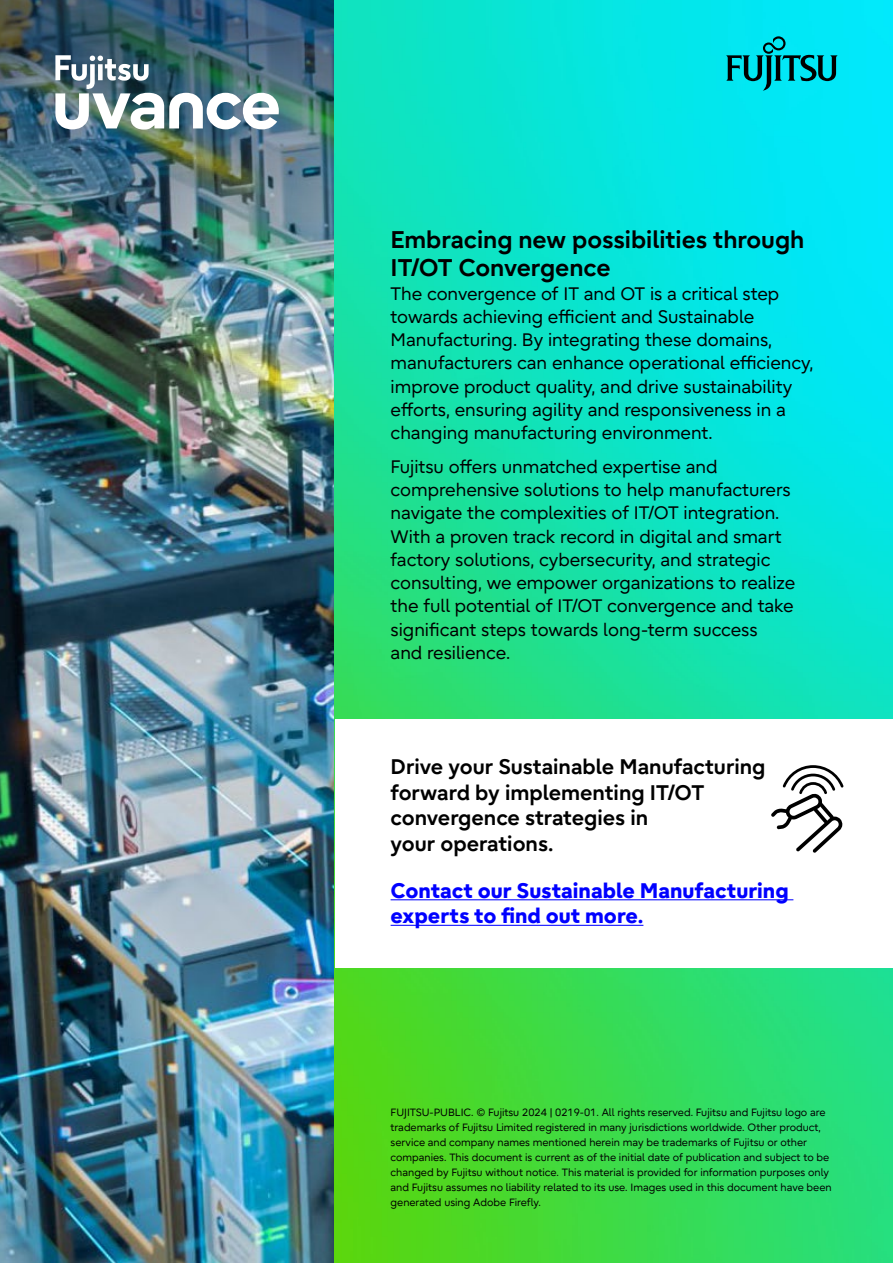
<style>
.page{position:relative;width:893px;height:1263px;background:#fff}
.page>*{position:absolute;margin:0;border:0;box-sizing:border-box;transform-origin:0 0}
.Headline_3{font:700 24px/28.5px "Fujitsu Infinity Pro";color:#000}
.Introduction_3{font:700 21px/25.5px "Fujitsu Infinity Pro";color:#000}
.Introduction_3-2{font:800 21px/25.5px "Fujitsu Infinity Pro";color:#00f}
.Body_text_2{font:18px/23.2px "Fujitsu Infinity Pro";color:#000}
.Copyright_Statement{font:10.5px/15px "Fujitsu Infinity Pro";color:#000}
</style>
<div class="page">
<img style="left:0;top:313px;width:335px;height:950px">
<img style="left:0;top:0;width:335px;height:313px">
<img style="left:335px;top:0;width:558px;height:1263px">
<div style="left:335px;top:719px;width:558px;height:249px;background:#fff"></div>
<hr style="left:391px;top:899px;width:402px;height:1px;background:#00f">
<hr style="left:391px;top:925px;width:252px;height:1px;background:#00f">
<svg style="left:771px;top:765px;width:73px;height:88px"></svg>
<svg style="left:726px;top:36px;width:112px;height:55px;background:#01b4be"></svg>
<img style="left:55px;top:55px;width:224px;height:75px">
<p class="Headline_3" style="left:391px;top:225px;width:415px">Embracing new possibilities through<br>IT/OT Convergence</p>
<p class="Body_text_2" style="left:391px;top:281px;width:424px">The convergence of IT and OT is a critical step towards achieving efficient and Sustainable Manufacturing. By integrating these domains, manufacturers can enhance operational efficiency, improve product quality, and drive sustainability efforts, ensuring agility and responsiveness in a changing manufacturing environment.</p>
<p class="Body_text_2" style="left:391px;top:455px;width:406px">Fujitsu offers unmatched expertise and comprehensive solutions to help manufacturers navigate the complexities of IT/OT integration.<br>With a proven track record in digital and smart factory solutions, cybersecurity, and strategic consulting, we empower organizations to realize the full potential of IT/OT convergence and take significant steps towards long-term success<br>and resilience.</p>
<p class="Introduction_3" style="left:391px;top:754px;width:376px">Drive your Sustainable Manufacturing forward by implementing IT/OT convergence strategies in<br>your operations.</p>
<p class="Introduction_3-2" style="left:391px;top:877px;width:400px">Contact our Sustainable Manufacturing experts to find out more.</p>
<p class="Copyright_Statement" style="left:391px;top:1105px;width:443px">FUJITSU-PUBLIC. © Fujitsu 2024 | 0219-01. All rights reserved. Fujitsu and Fujitsu logo are trademarks of Fujitsu Limited registered in many jurisdictions worldwide. Other product, service and company names mentioned herein may be trademarks of Fujitsu or other companies. This document is current as of the initial date of publication and subject to be changed by Fujitsu without notice. This material is provided for information purposes only and Fujitsu assumes no liability related to its use. Images used in this document have been generated using Adobe Firefly.</p>
</div>
